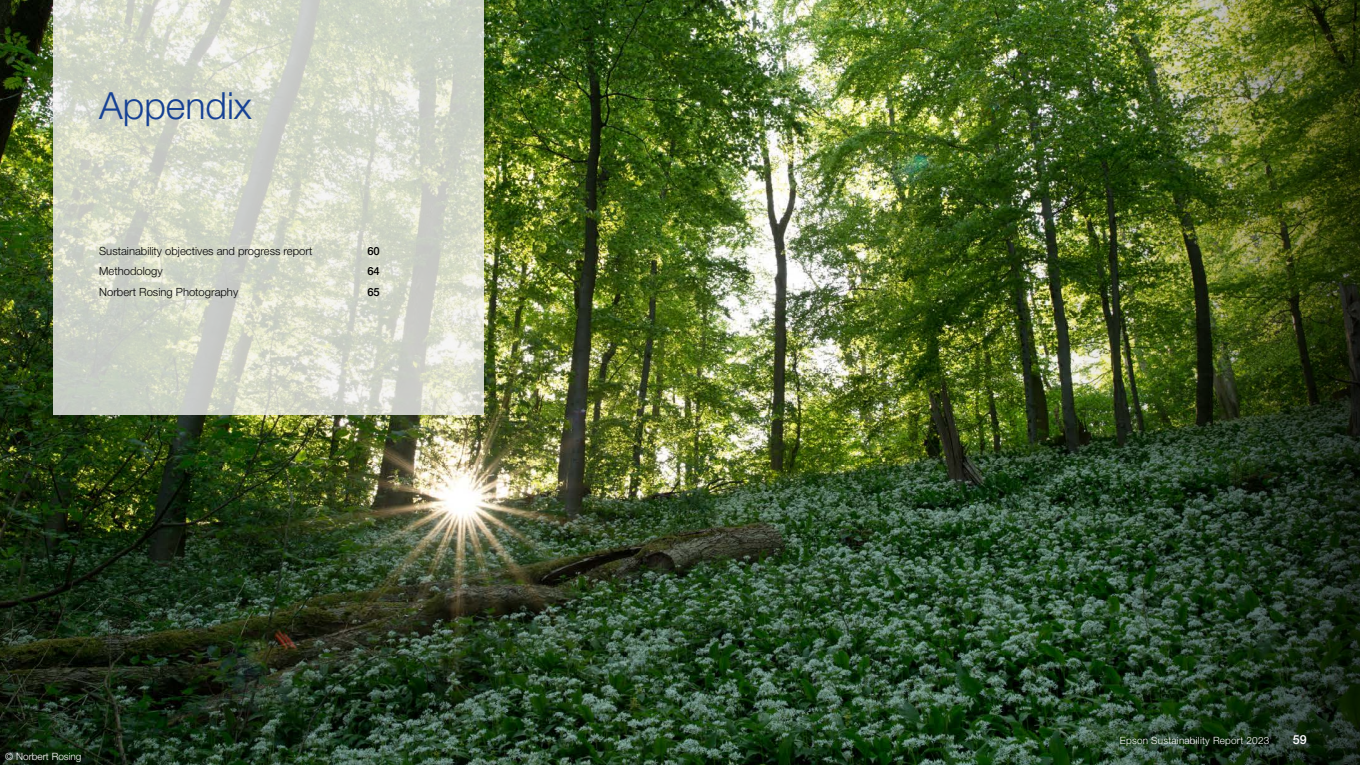
<style>
.page{position:relative;width:1360px;height:765px;background:#fff}
.page>*{position:absolute;margin:0;border:0;box-sizing:border-box;transform-origin:0 0}
.t1{font:300 37.5px "Helvetica Neue LT Std";color:#164194}
.t2{font:500 12.5px "Helvetica Neue LT Std";color:#fff}
.t3{font:300 11.25px "Helvetica Neue LT Std";color:#000}
.t4{font:500 11.25px "Helvetica Neue LT Std";color:#000}
.t5{font:300 10px "Helvetica Neue LT Std";letter-spacing:.02em;color:#fff}
.t6{font:300 10px "Helvetica Neue LT Std";color:#fff}
</style>
<div class="page">
<img style="left:0;top:0;width:1012px;height:765px">
<img style="left:1012px;top:0;width:348px;height:765px">
<svg style="left:53px;top:0;width:430px;height:415px;background:#d6dacc"></svg>
<h1 class="t1" style="left:99px;top:83px;width:154px">Appendix</h1>
<p class="t3" style="left:99px;top:244px;width:215px">Sustainability objectives and progress report</p>
<p class="t4" style="left:367px;top:244px;width:14px">60</p>
<p class="t3" style="left:99px;top:265px;width:65px">Methodology</p>
<p class="t4" style="left:367px;top:265px;width:14px">64</p>
<p class="t3" style="left:99px;top:285px;width:141px">Norbert Rosing Photography</p>
<p class="t4" style="left:367px;top:285px;width:14px">65</p>
<p class="t6" style="left:5px;top:750px;width:78px">© Norbert Rosing</p>
<p class="t5" style="left:1120px;top:734px;width:151px">Epson Sustainability Report 2023</p>
<p class="t2" style="left:1293px;top:732px;width:15px">59</p>
</div>
